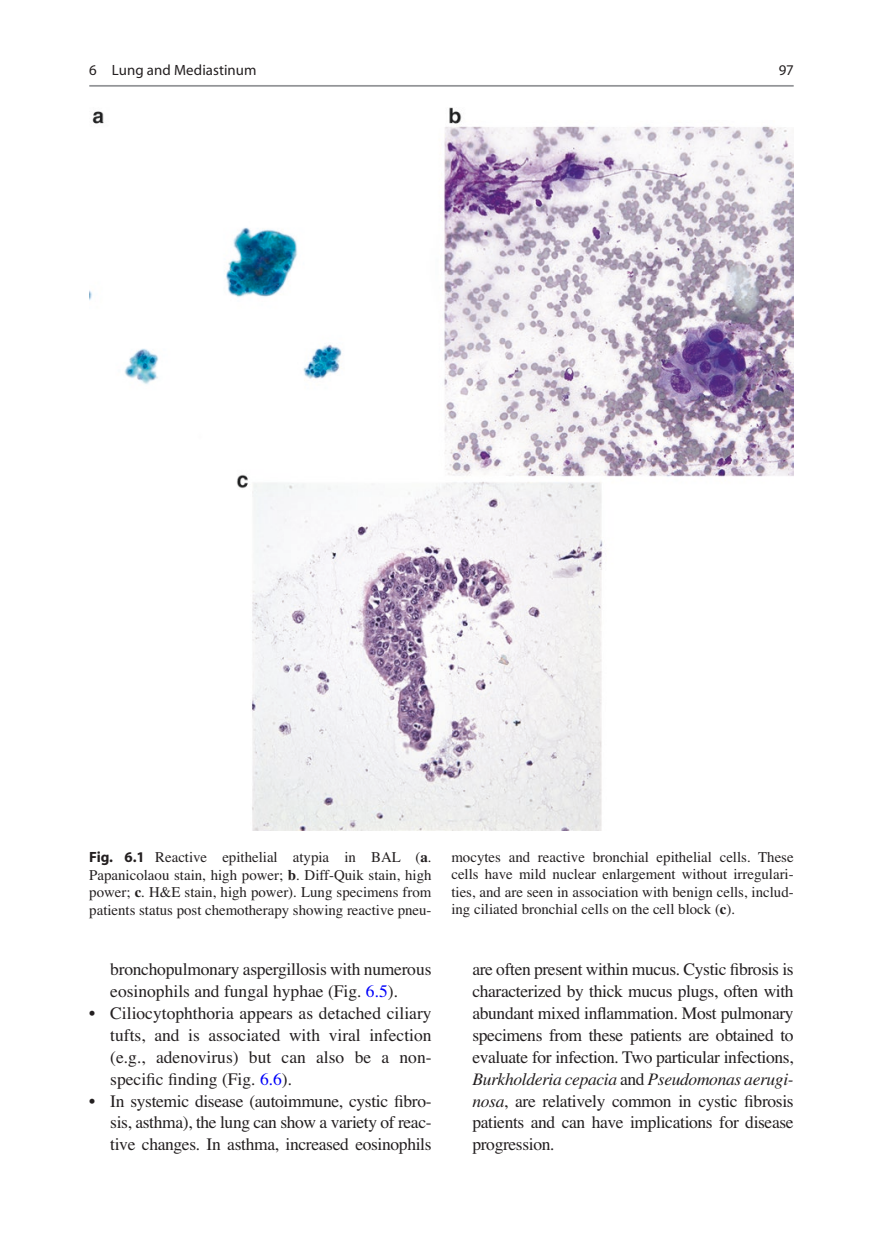
<style>
.page{position:relative;width:883px;height:1260px;background:#fff}
.page>*{position:absolute;margin:0;border:0;box-sizing:border-box;transform-origin:0 0}
.t1{font:17.5px/21.9px "Cyvjnj Times";letter-spacing:-.02em;color:#231f20;text-align:justify}
.t2{font:italic 17.5px "Qhmxml Times";letter-spacing:-.02em;color:#231f20}
.t3{font:14.88px/17.5px "Cyvjnj Times";color:#231f20;text-align:justify}
.t4{font:14.88px "Vvqhlk Myriad";letter-spacing:.005em;color:#231f20}
.t5{font:14.88px "Xvqsbh Myriad";color:#231f20}
.s1{font-family:"Yktyfs Myriad";font-weight:700}
.s2{font-family:"Xffbrq Times";font-weight:700}
.s3{color:#0000fa}
.s4{font-family:"Cyvjnj Times";font-style:normal}
.s5{font-family:"Qhmxml Times";font-style:italic}
</style>
<div class="page">
<img style="left:89px;top:107px;width:705px;height:724px">
<hr style="left:89px;top:85px;width:705px;height:2px;background:#939598">
<p class="t4" style="left:89px;top:63px;width:169px">6 Lung and Mediastinum</p>
<p class="t5" style="left:779px;top:63px;width:17px">97</p>
<p class="t3" style="left:89px;top:850px;width:344px"><span class="s1">Fig. 6.1</span> Reactive epithelial atypia in BAL (<span class="s2">a</span>.<br>Papanicolaou stain, high power; <span class="s2">b</span>. Diff-Quik stain, high power; <span class="s2">c</span>. H&amp;E stain, high power). Lung specimens from patients status post chemotherapy showing reactive pneu-</p>
<p class="t3" style="left:451px;top:849px;width:344px">mocytes and reactive bronchial epithelial cells. These cells have mild nuclear enlargement without irregulari&shy;ties, and are seen in association with benign cells, includ&shy;ing ciliated bronchial cells on the cell block (<span class="s2">c</span>).</p>
<p class="t1" style="left:110px;top:960px;width:323px">bronchopulmonary aspergillosis with numerous eosinophils and fungal hyphae (Fig. <span class="s3">6.5</span>).</p>
<p class="t1" style="left:110px;top:1004px;width:323px;text-indent:-21px">• Ciliocytophthoria appears as detached ciliary tufts, and is associated with viral infection (e.g., adenovirus) but can also be a non&shy;specific finding (Fig. <span class="s3">6.6</span>).</p>
<p class="t1" style="left:110px;top:1091px;width:323px;text-indent:-21px">• In systemic disease (autoimmune, cystic fibro&shy;sis, asthma), the lung can show a variety of reac&shy;tive changes. In asthma, increased eosinophils</p>
<p class="t1" style="left:472px;top:960px;width:323px">are often present within mucus. Cystic fibrosis is characterized by thick mucus plugs, often with abundant mixed inflammation. Most pulmonary specimens from these patients are obtained to evaluate for infection. Two particular infections,</p>
<p class="t2" style="left:472px;top:1069px;width:323px">Burkholderia cepacia <span class="s4">and</span> Pseudomonas aerugi-</p>
<p class="t1" style="left:472px;top:1091px;width:323px"><span class="s5">nosa</span>, are relatively common in cystic fibrosis patients and can have implications for disease progression.</p>
</div>
